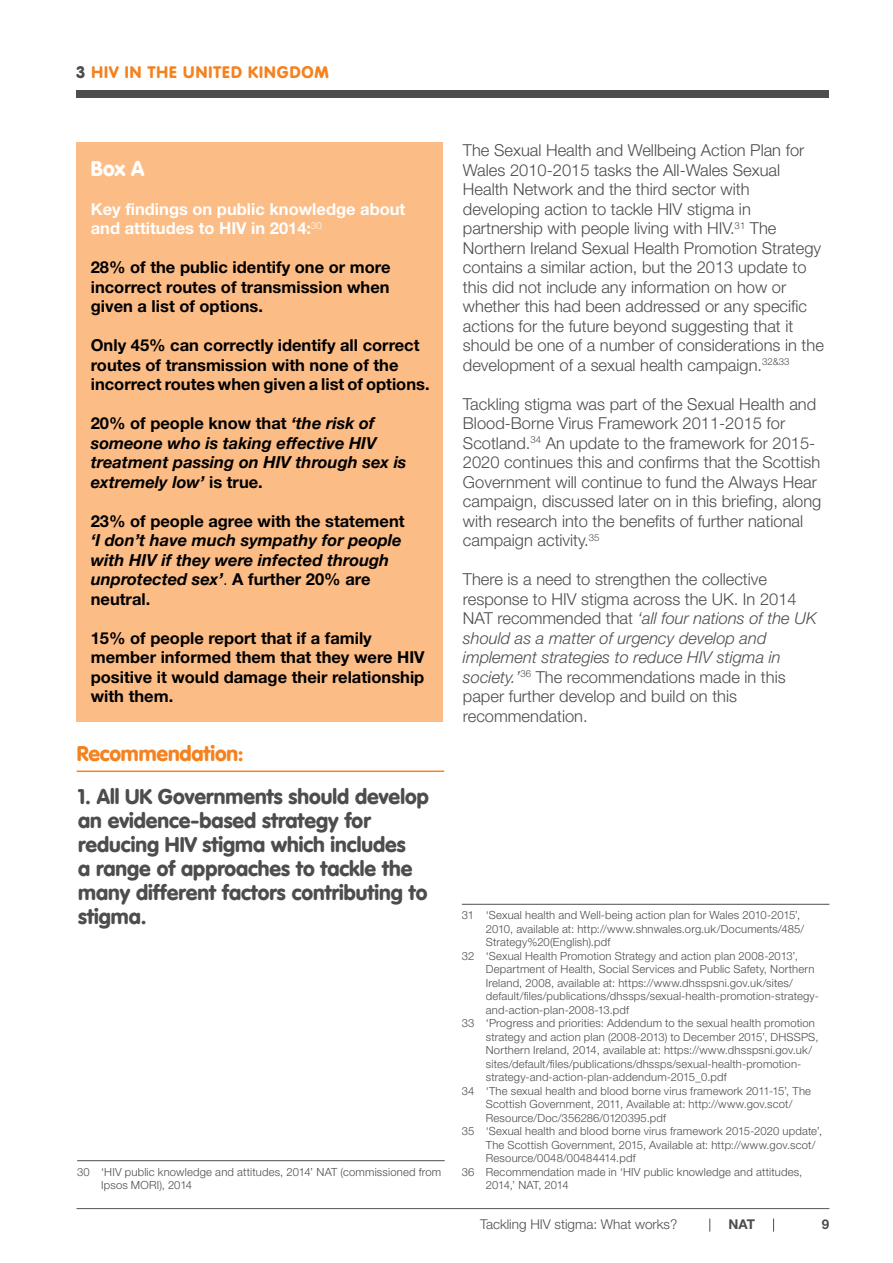
<style>
.page{position:relative;width:893px;height:1263px;background:#fff}
.page>*{position:absolute;margin:0;border:0;box-sizing:border-box;transform-origin:0 0}
.t1{font:900 21px/24px "VAG Rounded Std";color:#4d4d4f}
.t2{font:900 21px "VAG Rounded Std";letter-spacing:-.005em;color:#f58220}
.t3{font:900 21px "VAG Rounded Std";color:#fff}
.t4{font:300 16.5px/19.5px "Helvetica Neue LT Std";color:#4d4d4f}
.t5{font:700 16.5px/19.5px "Helvetica Neue LT Std";color:#000}
.t6{font:italic 700 16.5px/19.5px "Helvetica Neue";color:#000}
.t7{font:700 16.5px/19.5px "Helvetica Neue LT Std";color:#fff}
.t8{font:900 16.5px "VAG Rounded Std";letter-spacing:.065em;color:#f58220}
.t9{font:300 13.5px "Helvetica Neue LT Std";color:#4d4d4f}
.t10{font:700 13.5px "Helvetica Neue LT Std";color:#4d4d4f}
.t11{font:300 11.25px/13.5px "Helvetica Neue LT Std";letter-spacing:.015em;color:#4d4d4f}
.t12{font:300 11.25px "Helvetica Neue LT Std";letter-spacing:-.02em;color:#4d4d4f}
.s1{color:#4d4d4f}
.s2{font-family:"Helvetica Neue";font-style:italic}
.s3{font-family:"Helvetica Neue LT Std";font-style:normal}
.s4{font-family:"Helvetica Neue LT Std";font-weight:300;font-style:normal}
.s5{font-style:italic}
</style>
<div class="page">
<div style="left:76px;top:142px;width:366px;height:580px;background:#fcbc86"></div>
<hr style="left:77px;top:770px;width:367px;height:2px;background:#f58220">
<hr style="left:462px;top:904px;width:367px;height:1px;background:#4d4d4f">
<hr style="left:77px;top:1160px;width:368px;height:1px;background:#4d4d4f">
<svg style="left:773px;top:1218px;width:1px;height:13px"></svg>
<svg style="left:709px;top:1218px;width:1px;height:13px"></svg>
<hr style="left:77px;top:1208px;width:752px;height:1px;background:#4d4d4f">
<div style="left:77px;top:90px;width:752px;height:8px;background:#4d4d4f"></div>
<h2 class="t8" style="left:77px;top:62px;width:254px"><span class="s1">3</span> HIV IN THE UNITED KINGDOM</h2>
<h1 class="t3" style="left:91px;top:155px;width:55px">Box A</h1>
<h2 class="t7" style="left:91px;top:199px;width:316px">Key findings on public knowledge about and attitudes to HIV in 2014:<sup>30</sup></h2>
<h2 class="t5" style="left:91px;top:257px;width:301px;text-align:justify">28% of the public identify one or more incorrect routes of transmission when given a list of options.</h2>
<h2 class="t5" style="left:91px;top:335px;width:340px">Only 45% can correctly identify all correct routes of transmission with none of the incorrect routes when given a list of options.</h2>
<h2 class="t5" style="left:91px;top:413px;width:285px">20% of people know that <span class="s2">‘the risk of</span></h2>
<h2 class="t6" style="left:91px;top:433px;width:317px">someone who is taking effective HIV treatment passing on HIV through sex is extremely low’ <span class="s3">is true.</span></h2>
<h2 class="t5" style="left:91px;top:511px;width:315px">23% of people agree with the statement</h2>
<h2 class="t6" style="left:91px;top:531px;width:312px">‘I don’t have much sympathy for people with HIV if they were infected through unprotected sex’<span class="s4">.</span> <span class="s3">A further 20% are</span></h2>
<h2 class="t5" style="left:91px;top:589px;width:61px">neutral.</h2>
<h2 class="t5" style="left:91px;top:628px;width:335px">15% of people report that if a family member informed them that they were HIV positive it would damage their relationship with them.</h2>
<h1 class="t2" style="left:77px;top:741px;width:168px">Recommendation:</h1>
<h1 class="t1" style="left:78px;top:785px;width:352px">1. All UK Governments should develop an evidence-based strategy for reducing HIV stigma which includes<br>a range of approaches to tackle the many different factors contributing to stigma.</h1>
<p class="t11" style="left:101px;top:1165px;width:342px;text-indent:-24px">30 ‘HIV public knowledge and attitudes, 2014’ NAT (commissioned from<br>Ipsos MORI), 2014</p>
<p class="t4" style="left:463px;top:140px;width:362px">The Sexual Health and Wellbeing Action Plan for Wales 2010-2015 tasks the All-Wales Sexual Health Network and the third sector with developing action to tackle HIV stigma in partnership with people living with HIV.<sup>31</sup> The Northern Ireland Sexual Health Promotion Strategy contains a similar action, but the 2013 update to this did not include any information on how or whether this had been addressed or any specific actions for the future beyond suggesting that it should be one of a number of considerations in the development of a sexual health campaign.<sup>32&amp;33</sup></p>
<p class="t4" style="left:463px;top:394px;width:360px">Tackling stigma was part of the Sexual Health and Blood-Borne Virus Framework 2011-2015 for Scotland.<sup>34</sup> An update to the framework for 2015- 2020 continues this and confirms that the Scottish Government will continue to fund the Always Hear campaign, discussed later on in this briefing, along with research into the benefits of further national campaign activity.<sup>35</sup></p>
<p class="t4" style="left:463px;top:569px;width:355px">There is a need to strengthen the collective response to HIV stigma across the UK. In 2014<br>NAT recommended that <span class="s5">‘all four nations of the UK should as a matter of urgency develop and implement strategies to reduce HIV stigma in society.’</span><sup>36</sup> The recommendations made in this paper further develop and build on this recommendation.</p>
<p class="t11" style="left:462px;top:908px;width:340px">31 ‘Sexual health and Well-being action plan for Wales 2010-2015’,</p>
<p class="t11" style="left:486px;top:922px;width:320px">2010, available at: http://www.shnwales.org.uk/Documents/485/</p>
<p class="t11" style="left:486px;top:935px;width:126px">Strategy%20(English).pdf</p>
<p class="t11" style="left:462px;top:949px;width:337px">32 ‘Sexual Health Promotion Strategy and action plan 2008-2013’,</p>
<p class="t11" style="left:486px;top:962px;width:330px">Department of Health, Social Services and Public Safety, Northern</p>
<p class="t11" style="left:486px;top:976px;width:308px">Ireland, 2008, available at: https://www.dhsspsni.gov.uk/sites/</p>
<p class="t11" style="left:486px;top:989px;width:335px">default/files/publications/dhssps/sexual-health-promotion-strategy-</p>
<p class="t11" style="left:486px;top:1003px;width:145px">and-action-plan-2008-13.pdf</p>
<p class="t11" style="left:462px;top:1016px;width:355px">33 ‘Progress and priorities: Addendum to the sexual health promotion</p>
<p class="t11" style="left:486px;top:1030px;width:334px">strategy and action plan (2008-2013) to December 2015’, DHSSPS,</p>
<p class="t11" style="left:486px;top:1043px;width:328px">Northern Ireland, 2014, available at: https://www.dhsspsni.gov.uk/</p>
<p class="t11" style="left:486px;top:1057px;width:317px">sites/default/files/publications/dhssps/sexual-health-promotion-</p>
<p class="t11" style="left:486px;top:1070px;width:242px">strategy-and-action-plan-addendum-2015_0.pdf</p>
<p class="t11" style="left:462px;top:1084px;width:351px">34 ‘The sexual health and blood borne virus framework 2011-15’, The</p>
<p class="t11" style="left:486px;top:1097px;width:308px">Scottish Government, 2011, Available at: http://www.gov.scot/</p>
<p class="t11" style="left:486px;top:1111px;width:182px">Resource/Doc/356286/0120395.pdf</p>
<p class="t11" style="left:462px;top:1124px;width:362px">35 ‘Sexual health and blood borne virus framework 2015-2020 update’,</p>
<p class="t11" style="left:486px;top:1138px;width:331px">The Scottish Government, 2015, Available at: http://www.gov.scot/</p>
<p class="t11" style="left:486px;top:1151px;width:151px">Resource/0048/00484414.pdf</p>
<p class="t11" style="left:462px;top:1165px;width:342px">36 Recommendation made in ‘HIV public knowledge and attitudes,</p>
<p class="t12" style="left:486px;top:1178px;width:84px">2014,’ NAT, 2014</p>
<p class="t9" style="left:480px;top:1216px;width:199px">Tackling HIV stigma: What works?</p>
<p class="t10" style="left:728px;top:1216px;width:28px">NAT</p>
<p class="t10" style="left:822px;top:1216px;width:9px">9</p>
</div>
